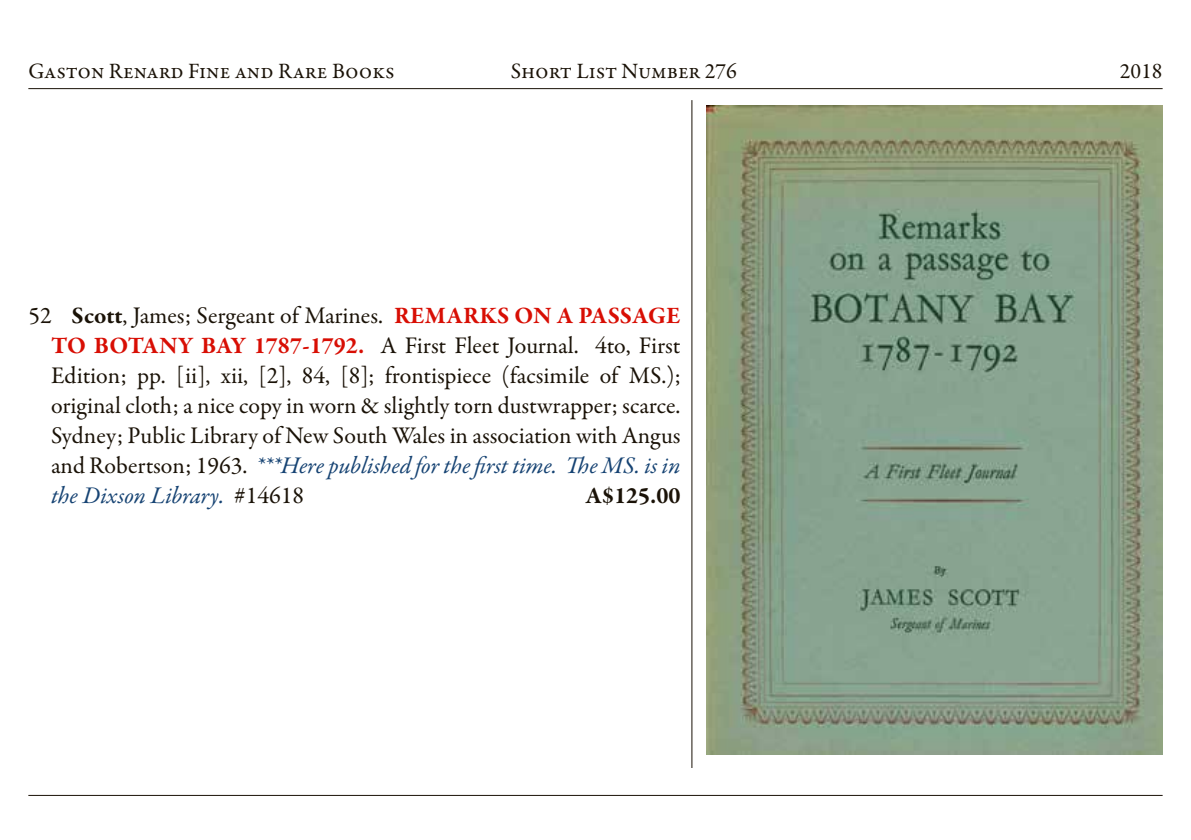
<style>
.page{position:relative;width:1191px;height:840px;background:#fff}
.page>*{position:absolute;margin:0;border:0;box-sizing:border-box;transform-origin:0 0}
.t1{font:24px/30px "Garamond Premr Pro";color:#1a1207;text-align:justify}
.t2{font:700 24px "Garamond Premr Pro";color:#1a1207}
.t3{font:22px "Garamond Premr Pro";color:#1a1207}
.s1{font-weight:700}
.s2{font-weight:700;color:#d80e04}
.s3{font-style:italic;color:#164373}
</style>
<div class="page">
<hr style="left:28px;top:88px;width:1134px;height:1px;background:#1a1207">
<hr style="left:28px;top:794px;width:1134px;height:1px;background:#1a1207">
<hr style="left:691px;top:100px;width:1px;height:667px;background:#1a1207">
<img style="left:706px;top:106px;width:456px;height:648px">
<p class="t3" style="left:28px;top:57px;width:368px">Gaston Renard Fine and Rare Books</p>
<p class="t3" style="left:511px;top:57px;width:228px">Short List Number 276</p>
<p class="t3" style="left:1119px;top:57px;width:44px">2018</p>
<p class="t1" style="left:51px;top:300px;width:631px;text-indent:-23px">52 <span class="s1">Scott</span>, James; Sergeant of Marines. <span class="s2">REMARKS ON A PASSAGE TO BOTANY BAY 1787-1792.</span> A First Fleet Journal. 4to, First Edition; pp. [ii], xii, [2], 84, [8]; frontispiece (facsimile of MS.); original cloth; a nice copy in worn &amp; slightly torn dustwrapper; scarce.<br>Sydney; Public Library of New South Wales in association with Angus and Robertson; 1963. <span class="s3">***Here published for the first time. The MS. is in the Dixson Library.</span> #14618</p>
<p class="t2" style="left:586px;top:480px;width:96px">A$125.00</p>
</div>
